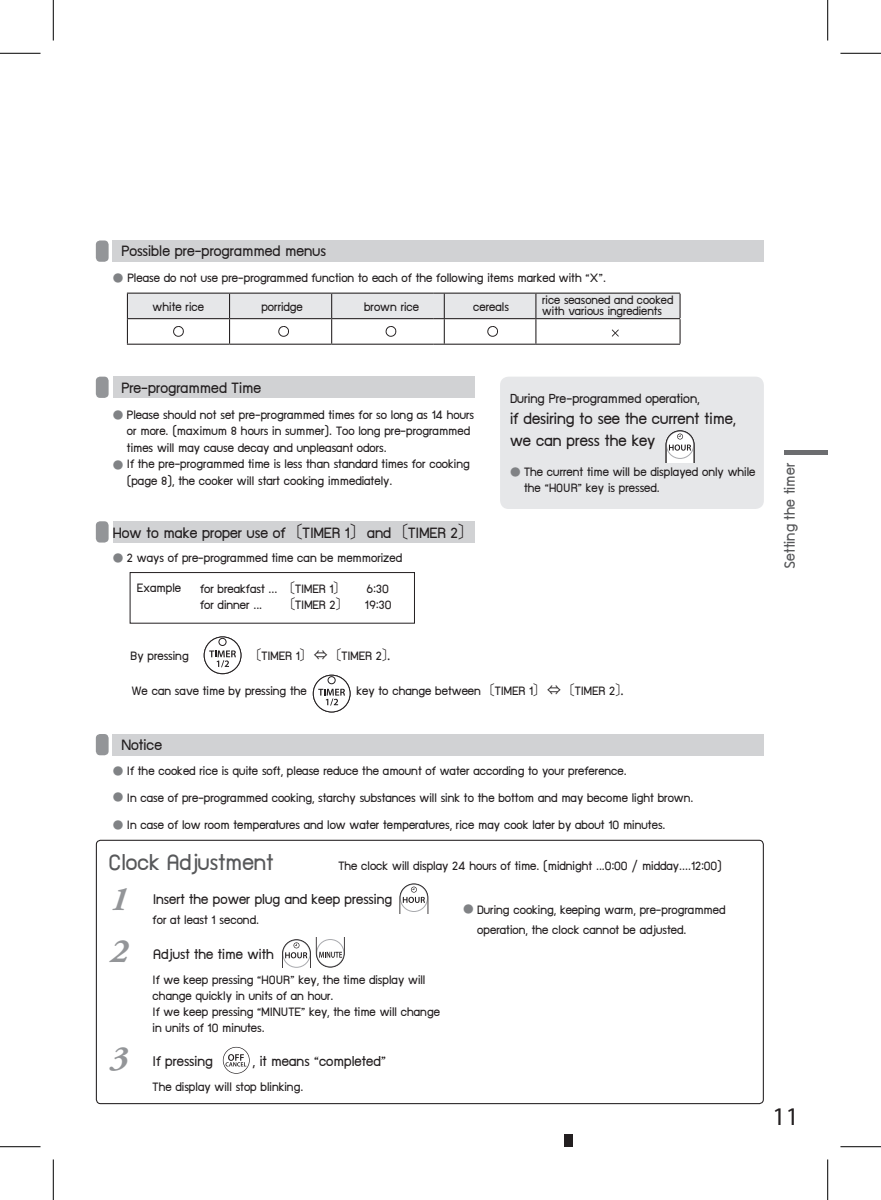
<style>
.page{position:relative;width:881px;height:1200px;background:#fff}
.page>*{position:absolute;margin:0;border:0;box-sizing:border-box;transform-origin:0 0}
.t1{font:italic 700 34.05px "Adobe Garamond Pro";color:#939598}
.t2{font:25.5px "supermarket";color:#57585a}
.t3{font:25.5px "Myriad Pro";color:#231f20}
.t4{font:18px/21.8px "supermarket";color:#231f20}
.t5{font:16.95px "supermarket";color:#231f20}
.t6{font:16.95px "supermarket";color:#57585a}
.t7{font:15.9px "supermarket";color:#231f20}
.t8{font:14.85px "supermarket";color:#231f20}
.t9{font:13.8px/16.6px "supermarket";color:#231f20}
.t10{font:13.5px/10.5px "supermarket";color:#231f20}
.t11{font:10.65px "Koz Min Pro";color:#808285}
.s1{font-family:"Koz Min Pro";font-size:10.65px;color:#808285}
.s2{font-family:"Koz Go Pro"}
.s3{font-family:"Adobe Garamond Pro";font-weight:700;font-style:italic;font-size:34.05px;color:#939598}
</style>
<div class="page">
<div style="left:563px;top:1133px;width:9px;height:13px;background:#231f20"></div>
<svg style="left:204px;top:636px;width:37px;height:38px"></svg>
<svg style="left:204px;top:637px;width:37px;height:36px"></svg>
<div style="left:204px;top:636px;width:37px;height:37px;border:1px solid #231f20;border-radius:50%"></div>
<div style="left:219px;top:638px;width:7px;height:7px;background:#fff;border-radius:50%"></div>
<div style="left:219px;top:638px;width:7px;height:7px;border:1px solid #231f20;border-radius:50%"></div>
<div style="left:96px;top:839px;width:667px;height:264px;border:1px solid #231f20;border-radius:4px"></div>
<div style="left:96px;top:240px;width:13px;height:22px;background:#939598;border-radius:4px"></div>
<div style="left:96px;top:376px;width:13px;height:22px;background:#939598;border-radius:4px"></div>
<div style="left:113px;top:240px;width:650px;height:22px;background:#d1d2d4"></div>
<div style="left:113px;top:376px;width:361px;height:22px;background:#d1d2d4"></div>
<div style="left:96px;top:521px;width:13px;height:21px;background:#939598;border-radius:4px"></div>
<div style="left:113px;top:521px;width:361px;height:21px;background:#d1d2d4"></div>
<div style="left:130px;top:572px;width:284px;height:51px;border:1px solid #231f20"></div>
<div style="left:96px;top:734px;width:13px;height:21px;background:#939598;border-radius:4px"></div>
<div style="left:113px;top:734px;width:650px;height:21px;background:#d1d2d4"></div>
<hr style="left:127px;top:292px;width:102px;height:1px;background:#231f20">
<hr style="left:229px;top:292px;width:102px;height:1px;background:#231f20">
<hr style="left:331px;top:292px;width:102px;height:1px;background:#231f20">
<hr style="left:433px;top:292px;width:103px;height:1px;background:#231f20">
<hr style="left:536px;top:292px;width:144px;height:1px;background:#231f20">
<hr style="left:127px;top:343px;width:102px;height:2px;background:#231f20">
<hr style="left:229px;top:343px;width:102px;height:2px;background:#231f20">
<hr style="left:331px;top:343px;width:102px;height:2px;background:#231f20">
<hr style="left:433px;top:343px;width:103px;height:2px;background:#231f20">
<hr style="left:536px;top:343px;width:144px;height:2px;background:#231f20">
<div style="left:500px;top:376px;width:263px;height:133px;background:#e6e7e9;border-radius:9px"></div>
<svg style="left:223px;top:1046px;width:27px;height:27px"></svg>
<svg style="left:223px;top:1047px;width:26px;height:25px"></svg>
<svg style="left:665px;top:430px;width:29px;height:32px"></svg>
<svg style="left:209px;top:650px;width:27px;height:17px"></svg>
<svg style="left:399px;top:883px;width:29px;height:30px"></svg>
<svg style="left:282px;top:937px;width:63px;height:30px"></svg>
<svg style="left:225px;top:1053px;width:21px;height:13px"></svg>
<svg style="left:313px;top:674px;width:37px;height:38px"></svg>
<svg style="left:313px;top:675px;width:37px;height:37px"></svg>
<div style="left:313px;top:675px;width:37px;height:37px;border:1px solid #231f20;border-radius:50%"></div>
<div style="left:328px;top:676px;width:7px;height:7px;background:#fff;border-radius:50%"></div>
<div style="left:328px;top:676px;width:7px;height:8px;border:1px solid #231f20;border-radius:50%"></div>
<svg style="left:318px;top:688px;width:27px;height:17px"></svg>
<svg style="left:127px;top:293px;width:553px;height:50px"></svg>
<div style="left:784px;top:450px;width:43px;height:5px;background:#6c6d70"></div>
<hr style="left:0;top:53px;width:40px;height:1px;background:#000">
<hr style="left:840px;top:53px;width:40px;height:1px;background:#000">
<hr style="left:0;top:1146px;width:40px;height:1px;background:#000">
<hr style="left:840px;top:1146px;width:40px;height:1px;background:#000">
<hr style="left:53px;top:0;width:1px;height:41px;background:#000">
<hr style="left:53px;top:1159px;width:1px;height:40px;background:#000">
<hr style="left:827px;top:0;width:1px;height:41px;background:#000">
<hr style="left:827px;top:1159px;width:1px;height:40px;background:#000">
<p class="t5" style="left:121px;top:239px;width:206px">Possible pre-programmed menus</p>
<p class="t9" style="left:153px;top:264px;width:455px;line-height:28.7px;text-indent:-40px"><span class="s1">●</span> Please do not use pre-programmed function to each of the following items marked with “X”. white rice <span class="s2">　　　　</span>porridge</p>
<p class="t9" style="left:364px;top:299px;width:57px">brown rice</p>
<p class="t9" style="left:473px;top:299px;width:37px">cereals</p>
<p class="t10" style="left:542px;top:295px;width:132px">rice seasoned and cooked with various ingredients</p>
<p class="t5" style="left:121px;top:376px;width:141px">Pre-programmed Time</p>
<p class="t9" style="left:127px;top:406px;width:348px;text-indent:-14px"><span class="s1">●</span> Please should not set pre-programmed times for so long as 14 hours or more. (maximum 8 hours in summer). Too long pre-programmed times will may cause decay and unpleasant odors.<br>If the pre-programmed time is less than standard times for cooking (page 8), the cooker will start cooking immediately.</p>
<p class="t11" style="left:113px;top:457px;width:12px">●</p>
<p class="t5" style="left:113px;top:521px;width:364px">How to make proper use of<span class="s2">〔</span>TIMER 1<span class="s2">〕</span>and<span class="s2">〔</span>TIMER 2<span class="s2">〕</span></p>
<p class="t9" style="left:113px;top:550px;width:291px"><span class="s1">●</span> 2 ways of pre-programmed time can be memmorized</p>
<p class="t9" style="left:137px;top:580px;width:46px">Example</p>
<p class="t9" style="left:200px;top:580px;width:149px">for breakfast ... <span class="s2">〔</span>TIMER 1<span class="s2">〕</span></p>
<p class="t9" style="left:366px;top:580px;width:24px">6:30</p>
<p class="t9" style="left:200px;top:597px;width:64px">for dinner ...</p>
<p class="t9" style="left:281px;top:597px;width:112px"><span class="s2">〔</span>TIMER 2<span class="s2">〕</span> 19:30</p>
<p class="t8" style="left:510px;top:388px;width:191px">During Pre-programmed operation,</p>
<h3 class="t4" style="left:510px;top:408px;width:227px">if desiring to see the current time, we can press the key</h3>
<p class="t9" style="left:524px;top:463px;width:233px;text-indent:-14px"><span class="s1">●</span> The current time will be displayed only while the “HOUR” key is pressed.</p>
<p class="t9" style="left:131px;top:648px;width:60px">By pressing</p>
<p class="t9" style="left:247px;top:648px;width:150px"><span class="s2">〔</span>TIMER 1<span class="s2">〕⇔〔</span>TIMER 2<span class="s2">〕.</span></p>
<p class="t9" style="left:131px;top:683px;width:177px">We can save time by pressing the</p>
<p class="t9" style="left:356px;top:683px;width:274px">key to change between<span class="s2">〔</span>TIMER 1<span class="s2">〕⇔〔</span>TIMER 2<span class="s2">〕.</span></p>
<p class="t5" style="left:121px;top:733px;width:42px">Notice</p>
<p class="t9" style="left:127px;top:757px;width:568px;line-height:27px;text-indent:-14px"><span class="s1">●</span> If the cooked rice is quite soft, please reduce the amount of water according to your preference.<br>In case of pre-programmed cooking, starchy substances will sink to the bottom and may become light brown.<br>In case of low room temperatures and low water temperatures, rice may cook later by about 10 minutes.</p>
<p class="t11" style="left:113px;top:789px;width:12px">●</p>
<p class="t11" style="left:113px;top:817px;width:12px">●</p>
<h2 class="t2" style="left:109px;top:844px;width:166px">Clock Adjustment</h2>
<p class="t9" style="left:338px;top:857px;width:385px">The clock will display 24 hours of time. (midnight ...0:00 / midday....12:00)</p>
<p class="t7" style="left:110px;top:888px;width:283px"><span class="s3">1</span> Insert the power plug and keep pressing</p>
<p class="t9" style="left:477px;top:900px;width:250px;line-height:19.5px;text-indent:-14px"><span class="s1">●</span> During cooking, keeping warm, pre-programmed operation, the clock cannot be adjusted.</p>
<p class="t9" style="left:153px;top:911px;width:108px">for at least 1 second.</p>
<p class="t7" style="left:110px;top:943px;width:165px"><span class="s3">2</span> Adjust the time with</p>
<h1 class="t1" style="left:110px;top:1038px;width:19px">3</h1>
<p class="t9" style="left:153px;top:972px;width:289px;line-height:15.8px">If we keep pressing “HOUR” key, the time display will change quickly in units of an hour.<br>If we keep pressing “MINUTE” key, the time will change in units of 10 minutes.</p>
<p class="t7" style="left:153px;top:1050px;width:62px">If pressing</p>
<p class="t7" style="left:252px;top:1050px;width:135px">, it means “completed”</p>
<p class="t9" style="left:153px;top:1078px;width:152px">The display will stop blinking.</p>
<p class="t6" style="left:778px;top:568px;width:107px;rotate:-90deg">Setting the timer</p>
<h2 class="t3" style="left:772px;top:1100px;width:28px">11</h2>
</div>
